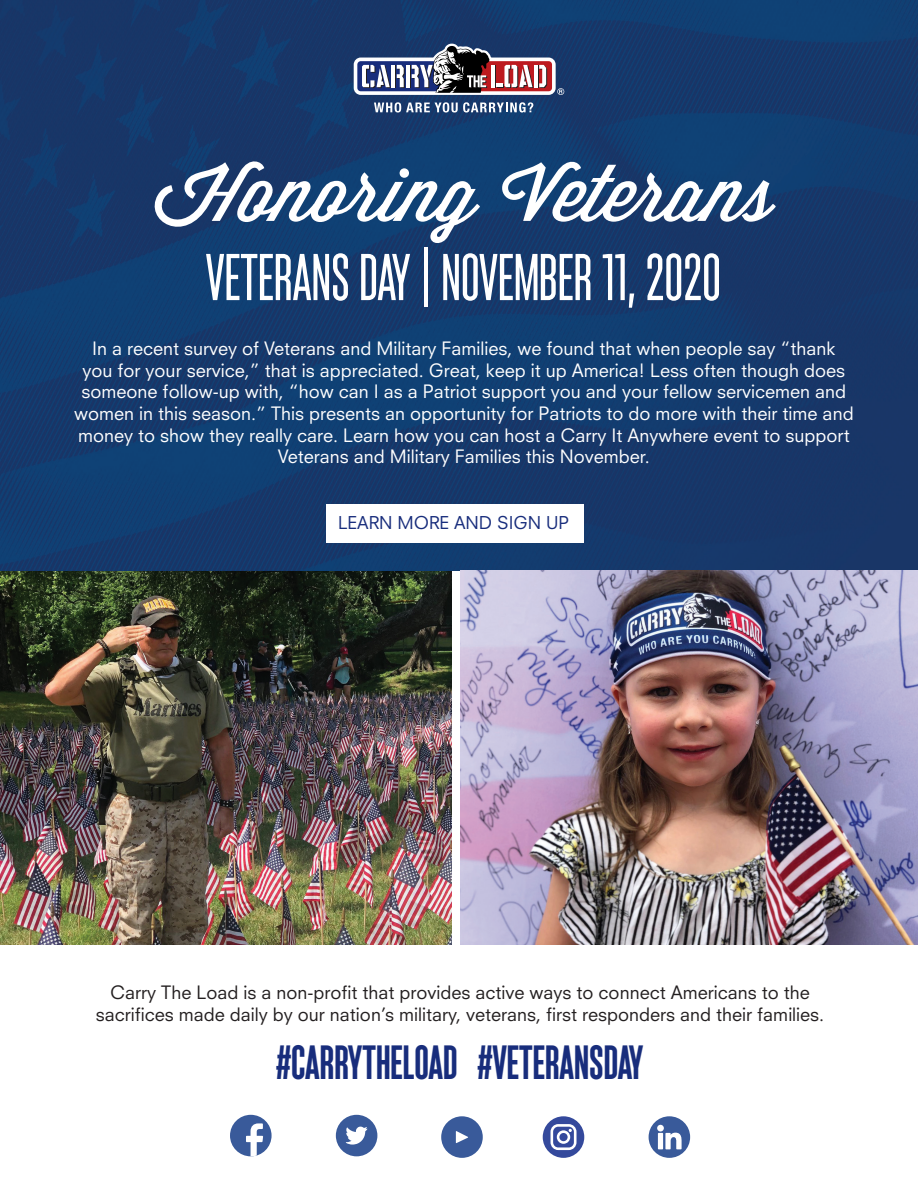
<style>
.page{position:relative;width:918px;height:1188px;background:#fff}
.page>*{position:absolute;margin:0;border:0;box-sizing:border-box;transform-origin:0 0}
.t1{font:78px "Wisdom Script AI";color:#fff}
.t2{font:500 66px "Monopol";color:#fff}
.t3{font:100 48px "Monopol";color:#182d7c}
.t4{font:18px/21.6px "Neuzeit SLT Std";color:#fff;text-align:center}
.t5{font:18px/21.6px "Neuzeit SLT Std";color:#231f20;text-align:center}
.t6{font:17.25px "Neuzeit SLT Std";color:#182d7c}
</style>
<div class="page">
<img style="left:0;top:570px;width:451px;height:374px">
<img style="left:0;top:0;width:918px;height:570px">
<img style="left:460px;top:571px;width:458px;height:374px">
<svg style="left:374px;top:102px;width:159px;height:11px"></svg>
<svg style="left:354px;top:44px;width:210px;height:51px"></svg>
<div style="left:336px;top:1115px;width:41px;height:41px;background:#395a9a;border-radius:50%"></div>
<svg style="left:346px;top:1127px;width:22px;height:18px"></svg>
<div style="left:441px;top:1116px;width:42px;height:42px;background:#395a9a;border-radius:50%"></div>
<svg style="left:456px;top:1131px;width:12px;height:12px"></svg>
<div style="left:543px;top:1116px;width:41px;height:42px;background:#34499c;border-radius:50%"></div>
<svg style="left:551px;top:1124px;width:26px;height:26px"></svg>
<div style="left:649px;top:1116px;width:41px;height:42px;background:#395a9a;border-radius:50%"></div>
<svg style="left:665px;top:1133px;width:17px;height:16px"></svg>
<div style="left:657px;top:1125px;width:7px;height:7px;background:#fff;border-radius:50%"></div>
<div style="left:658px;top:1133px;width:5px;height:16px;background:#fff"></div>
<div style="left:230px;top:1115px;width:42px;height:41px;background:#395a9a;border-radius:50%"></div>
<svg style="left:246px;top:1123px;width:17px;height:33px"></svg>
<div style="left:327px;top:504px;width:257px;height:39px;background:#fff"></div>
<h1 class="t1" style="left:154px;top:133px;width:620px">Honoring Veterans</h1>
<h2 class="t2" style="left:206px;top:242px;width:517px">VETERANS DAY | NOVEMBER 11, 2020</h2>
<p class="t4" style="left:74px;top:338px;width:781px">In a recent survey of Veterans and Military Families, we found that when people say “thank<br>you for your service,” that is appreciated. Great, keep it up America! Less often though does someone follow-up with, “how can I as a Patriot support you and your fellow servicemen and women in this season.” This presents an opportunity for Patriots to do more with their time and money to show they really care. Learn how you can host a Carry It Anywhere event to support Veterans and Military Families this November.</p>
<p class="t6" style="left:338px;top:512px;width:233px">LEARN MORE AND SIGN UP</p>
<p class="t5" style="left:96px;top:982px;width:730px">Carry The Load is a non-profit that provides active ways to connect Americans to the sacrifices made daily by our nation’s military, veterans, first responders and their families.</p>
<h3 class="t3" style="left:277px;top:1036px;width:368px">#CARRYTHELOAD #VETERANSDAY</h3>
</div>
